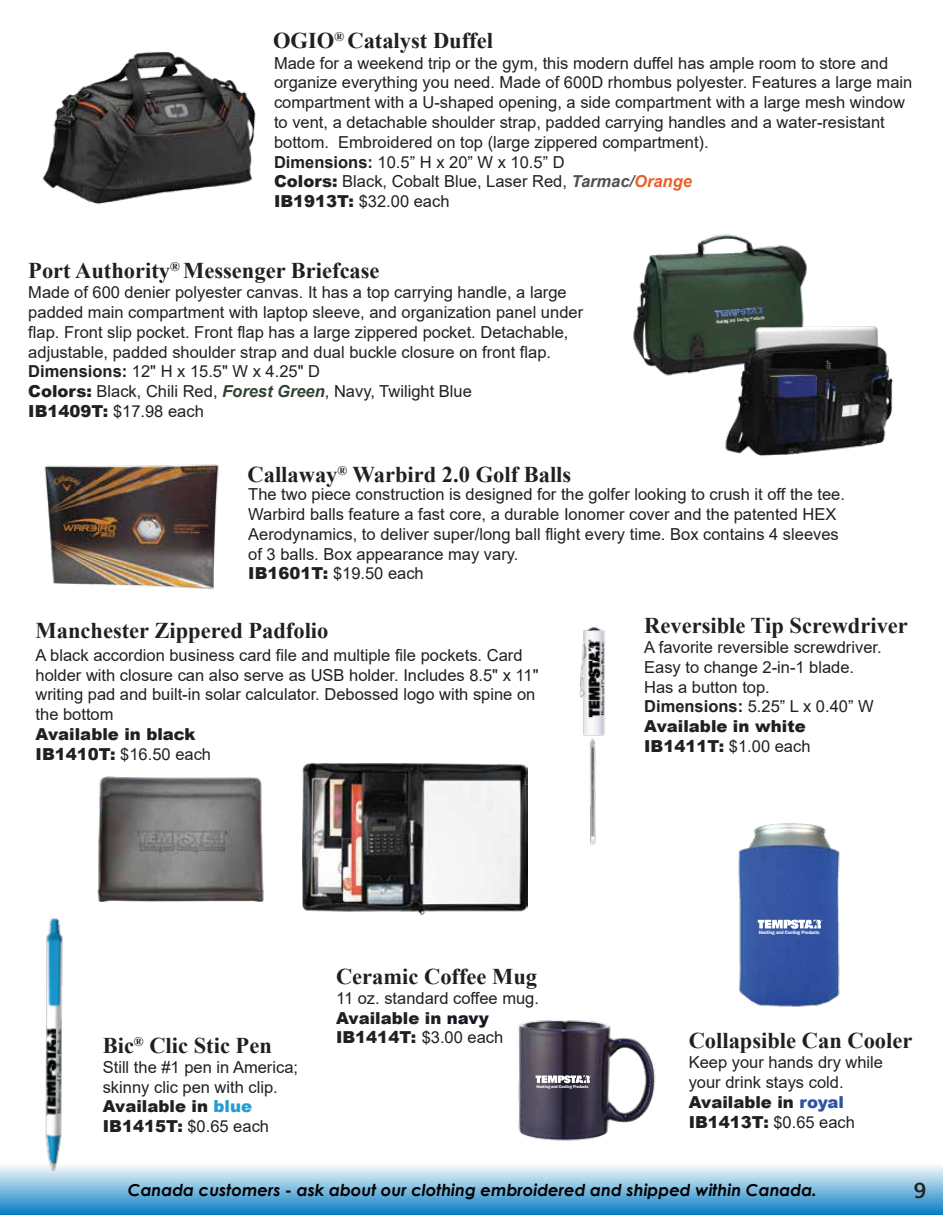
<style>
.page{position:relative;width:945px;height:1215px;background:#fff}
.page>*{position:absolute;margin:0;border:0;box-sizing:border-box;transform-origin:0 0}
.t1{font:700 22.5px "Times New Roman";color:#231f20}
.t2{font:21px "Trade Gothic LT Bold Two";color:#231f20}
.t3{font:16.5px/19.8px "Arial";color:#231f20}
.t4{font:italic 700 16.5px "Century Gothic";color:#010101}
.t5{font:900 16.5px/19.8px "Arial";color:#231f20}
.t6{font:600 4.95px "Franklin Gothic";letter-spacing:-.04em;color:#fff}
.t7{font:600 4.2px "Franklin Gothic";letter-spacing:-.04em;color:#fff}
.s1{font-weight:700}
.s2{font-weight:900}
.s3{font-weight:700;font-style:italic;color:#525150}
.s4{font-weight:700;font-style:italic;color:#ec5f27}
.s5{font-weight:700;font-style:italic;color:#2f4234}
.s6{font-weight:400}
.s7{font-weight:900;color:#229dd3}
.s8{font-weight:900;color:#191624}
.s9{font-weight:900;color:#2f53a3}
</style>
<div class="page">
<div style="left:0;top:1163px;width:942px;height:52px;background:linear-gradient(to bottom,#fefefe,#0a7fc3)"></div>
<img style="left:633px;top:234px;width:174px;height:142px">
<img style="left:42px;top:52px;width:214px;height:153px">
<img style="left:518px;top:1020px;width:138px;height:121px">
<img style="left:97px;top:776px;width:167px;height:126px">
<img style="left:44px;top:464px;width:175px;height:126px">
<img style="left:303px;top:763px;width:225px;height:152px">
<img style="left:41px;top:918px;width:28px;height:257px">
<img style="left:738px;top:823px;width:102px;height:184px">
<img style="left:713px;top:305px;width:6px;height:20px">
<img style="left:719px;top:297px;width:174px;height:159px">
<svg style="left:758px;top:919px;width:65px;height:11px"></svg>
<svg style="left:536px;top:1075px;width:55px;height:9px"></svg>
<img style="left:579px;top:628px;width:26px;height:217px">
<h1 class="t1" style="left:273px;top:25px;width:221px">OGIO<sup>®</sup> Catalyst Duffel</h1>
<p class="t3" style="left:274px;top:53px;width:640px">Made for a weekend trip or the gym, this modern duffel has ample room to store and organize everything you need. Made of 600D rhombus polyester. Features a large main compartment with a U-shaped opening, a side compartment with a large mesh window to vent, a detachable shoulder strap, padded carrying handles and a water-resistant bottom. Embroidered on top (large zippered compartment).<br><span class="s1">Dimensions:</span> 10.5” H x 20” W x 10.5” D<br><span class="s2">Colors:</span> Black, Cobalt Blue, Laser Red, <span class="s3">Tarmac/</span><span class="s4">Orange<br></span><span class="s2">IB1913T:</span> $32.00 each</p>
<h1 class="t1" style="left:28px;top:255px;width:353px">Port Authority<sup>®</sup> Messenger Briefcase</h1>
<p class="t3" style="left:28px;top:282px;width:556px">Made of 600 denier polyester canvas. It has a top carrying handle, a large padded main compartment with laptop sleeve, and organization panel under flap. Front slip pocket. Front flap has a large zippered pocket. Detachable, adjustable, padded shoulder strap and dual buckle closure on front flap.<br><span class="s1">Dimensions:</span> 12" H x 15.5" W x 4.25" D<br><span class="s2">Colors:</span> Black, Chili Red, <span class="s5">Forest Green</span>, Navy, Twilight Blue<br><span class="s2">IB1409T:</span> $17.98 each</p>
<h1 class="t1" style="left:248px;top:458px;width:325px">Callaway<sup>®</sup> Warbird 2.0 Golf Balls</h1>
<p class="t3" style="left:248px;top:484px;width:598px">The two piece construction is designed for the golfer looking to crush it off the tee.<br>Warbird balls feature a fast core, a durable Ionomer cover and the patented HEX Aerodynamics, to deliver super/long ball flight every time. Box contains 4 sleeves of 3 balls. Box appearance may vary.<br><span class="s2">IB1601T:</span> $19.50 each</p>
<h1 class="t1" style="left:36px;top:614px;width:294px">Manchester Zippered Padfolio</h1>
<p class="t3" style="left:36px;top:645px;width:505px">A black accordion business card file and multiple file pockets. Card holder with closure can also serve as USB holder. Includes 8.5" x 11" writing pad and built-in solar calculator. Debossed logo with spine on the bottom</p>
<p class="t5" style="left:36px;top:724px;width:177px">Available in black<br>IB1410T: <span class="s6">$16.50 each</span></p>
<h1 class="t1" style="left:644px;top:609px;width:265px">Reversible Tip Screwdriver</h1>
<p class="t3" style="left:644px;top:637px;width:239px">A favorite reversible screwdriver.<br>Easy to change 2-in-1 blade.<br>Has a button top.<br><span class="s1">Dimensions:</span> 5.25” L x 0.40” W<br><span class="s2">Available in white<br>IB1411T:</span> $1.00 each</p>
<h1 class="t1" style="left:103px;top:1029px;width:171px">Bic<sup>®</sup> Clic Stic Pen</h1>
<p class="t3" style="left:103px;top:1057px;width:197px">Still the #1 pen in America; skinny clic pen with clip.<br><span class="s2">Available in</span> <span class="s7">blue<br></span><span class="s2">IB1415T:</span> $0.65 each</p>
<h1 class="t1" style="left:336px;top:960px;width:203px">Ceramic Coffee Mug</h1>
<p class="t3" style="left:336px;top:988px;width:205px">11 oz. standard coffee mug.<br><span class="s2">Available in</span> <span class="s8">navy<br></span><span class="s2">IB1414T:</span> $3.00 each</p>
<p class="t7" style="left:537px;top:1084px;width:54px">Heating and Cooling Products</p>
<p class="t6" style="left:759px;top:929px;width:62px">Heating and Cooling Products</p>
<h1 class="t1" style="left:689px;top:1025px;width:225px">Collapsible Can Cooler</h1>
<p class="t3" style="left:689px;top:1052px;width:196px">Keep your hands dry while your drink stays cold.<br><span class="s2">Available in</span> <span class="s9">royal<br></span><span class="s2">IB1413T:</span> $0.65 each</p>
<p class="t4" style="left:128px;top:1177px;width:691px">Canada customers - ask about our clothing embroidered and shipped within Canada.</p>
<p class="t2" style="left:914px;top:1178px;width:14px">9</p>
</div>
